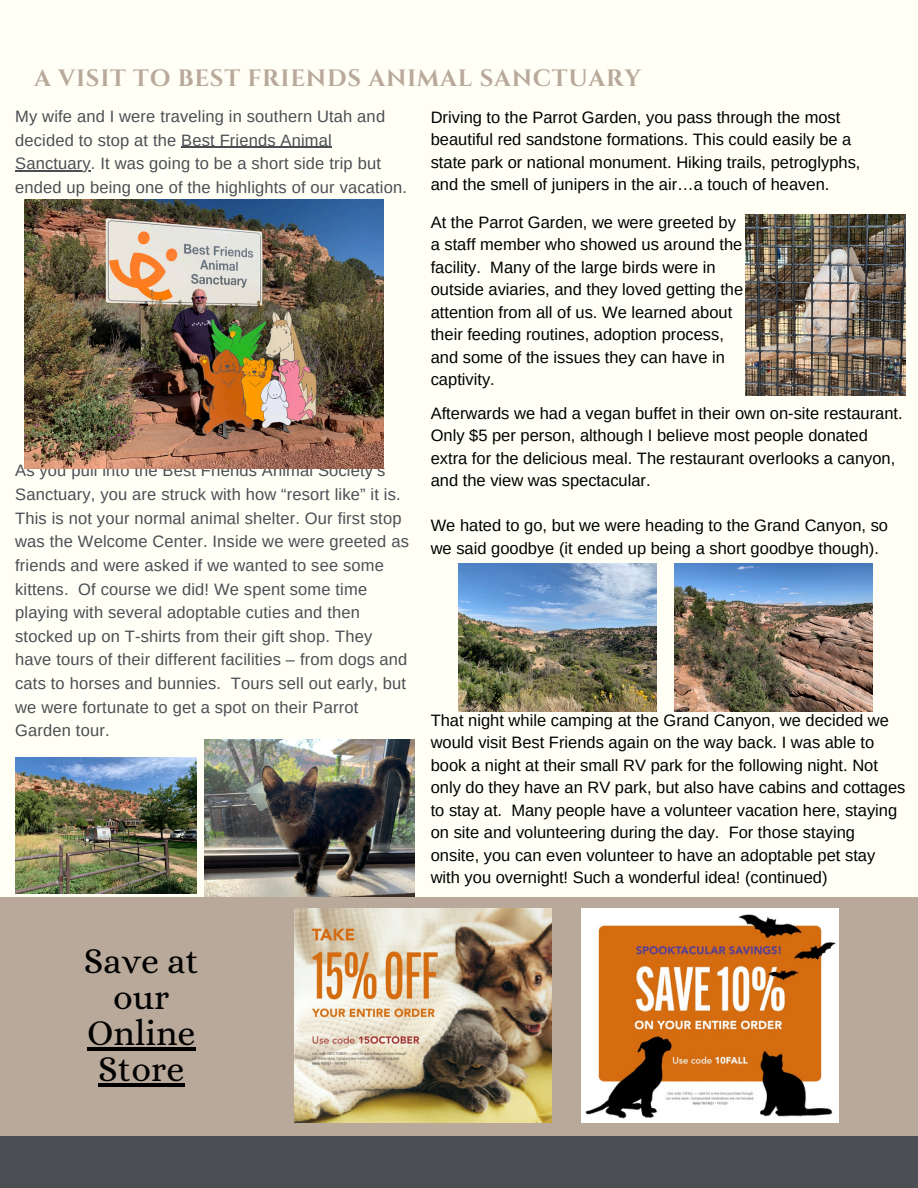
<style>
.page{position:relative;width:918px;height:1188px;background:#fffff6}
.page>*{position:absolute;margin:0;border:0;box-sizing:border-box;transform-origin:0 0}
.t1{font:36px/36px "Alice";color:#000;text-align:center}
.t2{font:700 23.7px "Cinzel";letter-spacing:.03em;color:#b9a99a}
.t3{font:16.5px/22.5px "Arimo";color:#000}
.t4{font:16.5px/23.7px "Arimo";letter-spacing:.01em;color:#4b4e53}
</style>
<div class="page">
<hr style="left:181px;top:147px;width:151px;height:1px;background:#4b4e53">
<hr style="left:15px;top:170px;width:76px;height:2px;background:#4b4e53">
<div style="left:0;top:897px;width:918px;height:251px;background:#b9a99a"></div>
<div style="left:0;top:1136px;width:918px;height:52px;background:#4b4e53"></div>
<img style="left:295px;top:908px;width:256px;height:215px">
<img style="left:582px;top:908px;width:256px;height:215px">
<img style="left:25px;top:199px;width:359px;height:269px">
<img style="left:15px;top:758px;width:181px;height:136px">
<img style="left:205px;top:739px;width:210px;height:158px">
<img style="left:746px;top:214px;width:160px;height:181px">
<img style="left:458px;top:563px;width:198px;height:149px">
<img style="left:675px;top:563px;width:197px;height:149px">
<hr style="left:87px;top:1047px;width:109px;height:4px;background:#000">
<hr style="left:98px;top:1083px;width:87px;height:4px;background:#000">
<p class="t2" style="left:34px;top:63px;width:609px">A VISIT TO BEST FRIENDS ANIMAL SANCTUARY</p>
<h2 class="t4" style="left:15px;top:105px;width:371px">My wife and I were traveling in southern Utah and decided to stop at the Best Friends Animal</h2>
<p class="t4" style="left:15px;top:152px;width:393px">Sanctuary. It was going to be a short side trip but ended up being one of the highlights of our vacation.</p>
<p class="t4" style="left:15px;top:459px;width:387px">As you pull into the Best Friends Animal Society’s<br>Sanctuary, you are struck with how “resort like” it is.</p>
<p class="t4" style="left:15px;top:506px;width:395px">This is not your normal animal shelter. Our first stop was the Welcome Center. Inside we were greeted as friends and were asked if we wanted to see some kittens. Of course we did! We spent some time playing with several adoptable cuties and then stocked up on T-shirts from their gift shop. They have tours of their different facilities – from dogs and cats to horses and bunnies. Tours sell out early, but we were fortunate to get a spot on their Parrot Garden tour.</p>
<p class="t3" style="left:431px;top:106px;width:431px">Driving to the Parrot Garden, you pass through the most beautiful red sandstone formations. This could easily be a state park or national monument. Hiking trails, petroglyphs, and the smell of junipers in the air…a touch of heaven.</p>
<p class="t3" style="left:431px;top:211px;width:314px">At the Parrot Garden, we were greeted by a staff member who showed us around the facility. Many of the large birds were in outside aviaries, and they loved getting the attention from all of us. We learned about their feeding routines, adoption process, and some of the issues they can have in captivity.</p>
<p class="t3" style="left:431px;top:402px;width:473px">Afterwards we had a vegan buffet in their own on-site restaurant.<br>Only $5 per person, although I believe most people donated extra for the delicious meal. The restaurant overlooks a canyon, and the view was spectacular.</p>
<p class="t3" style="left:431px;top:514px;width:459px">We hated to go, but we were heading to the Grand Canyon, so we said goodbye (it ended up being a short goodbye though).</p>
<p class="t3" style="left:431px;top:709px;width:476px">That night while camping at the Grand Canyon, we decided we would visit Best Friends again on the way back. I was able to book a night at their small RV park for the following night. Not only do they have an RV park, but also have cabins and cottages to stay at. Many people have a volunteer vacation here, staying on site and volunteering during the day. For those staying onsite, you can even volunteer to have an adoptable pet stay with you overnight! Such a wonderful idea! (continued)</p>
<p class="t1" style="left:84px;top:943px;width:117px">Save at our<br>Online<br>Store</p>
</div>
